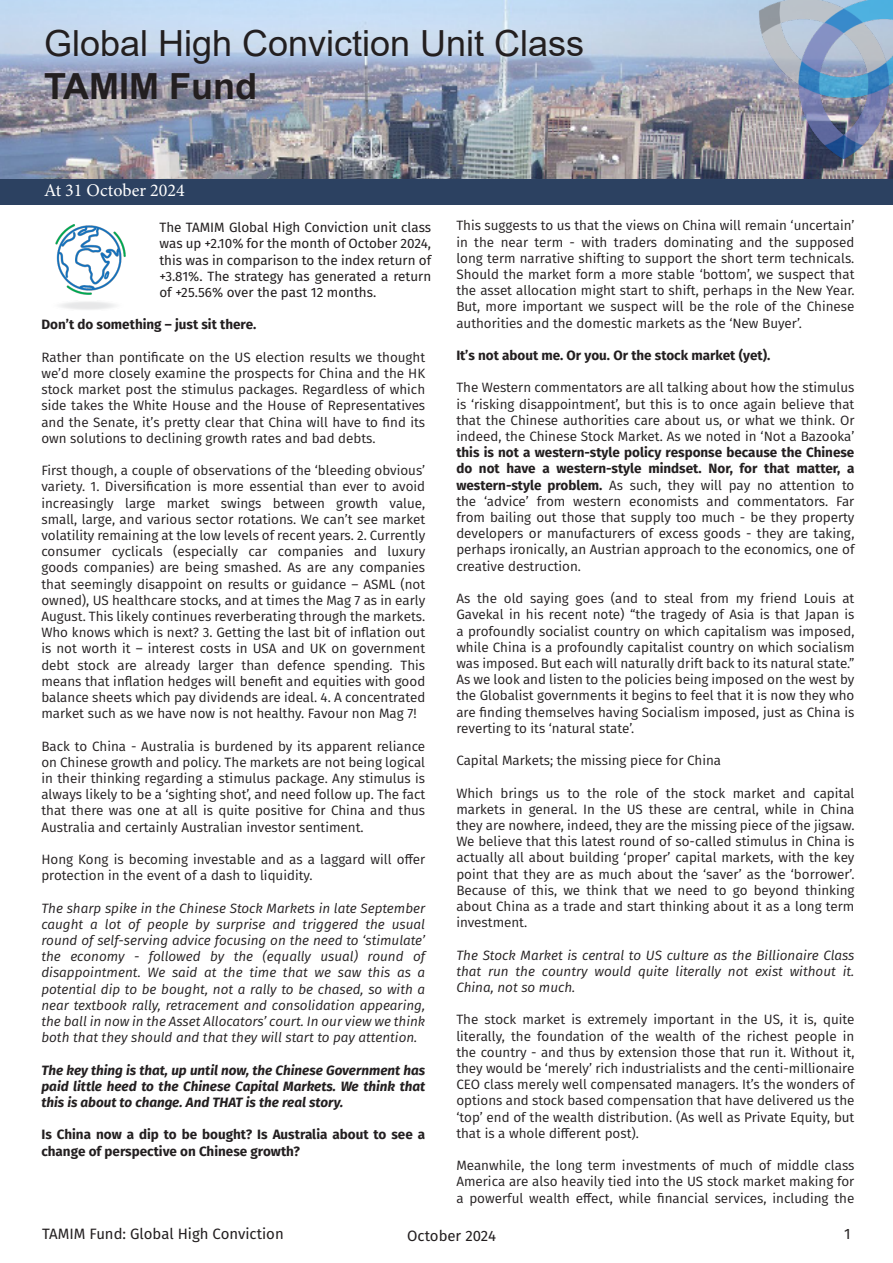
<style>
.page{position:relative;width:893px;height:1263px;background:#fff}
.page>*{position:absolute;margin:0;border:0;box-sizing:border-box;transform-origin:0 0}
.t1{font:36px "Arial";color:#231f20}
.t2{font:700 36px "Arial";color:#231f20}
.t3{font:18px "Minion Pro";color:#fff}
.t4{font:15px "Fira Sans";color:#231f20}
.t5{font:13.5px/16.2px "Fira Sans";color:#231f20;text-align:justify}
.t6{font:italic 13.5px/16.2px "Fira Sans";color:#231f20;text-align:justify}
.t7{font:13.5px/16.2px "Fira Sans";color:#231f20;text-align:justify}
.t8{font:700 13.5px/16.2px "Fira Sans";color:#231f20}
.t9{font:italic 700 13.5px/16.2px "Fira Sans";color:#231f20;text-align:justify}
.s1{font-weight:700}
</style>
<div class="page">
<img style="left:0;top:0;width:727px;height:179px">
<div style="left:0;top:179px;width:893px;height:26px;background:#2c4161"></div>
<img style="left:727px;top:0;width:166px;height:179px">
<img style="left:55px;top:225px;width:71px;height:85px">
<h1 class="t1" style="left:44px;top:19px;width:542px">Global High Conviction Unit Class</h1>
<h1 class="t2" style="left:44px;top:61px;width:215px">TAMIM Fund</h1>
<h2 class="t3" style="left:44px;top:178px;width:142px">At 31 October 2024</h2>
<p class="t7" style="left:159px;top:219px;width:273px">The TAMIM Global High Conviction unit class was up +2.10% for the month of October 2024, this was in comparison to the index return of +3.81%. The strategy has generated a return of +25.56% over the past 12 months.</p>
<p class="t8" style="left:41px;top:316px;width:216px">Don’t do something – just sit there.</p>
<p class="t5" style="left:41px;top:349px;width:385px">Rather than pontificate on the US election results we thought we’d more closely examine the prospects for China and the HK stock market post the stimulus packages. Regardless of which side takes the White House and the House of Representatives and the Senate, it’s pretty clear that China will have to find its own solutions to declining growth rates and bad debts.</p>
<p class="t5" style="left:41px;top:462px;width:385px">First though, a couple of observations of the ‘bleeding obvious’ variety. 1. Diversification is more essential than ever to avoid increasingly large market swings between growth value, small, large, and various sector rotations. We can’t see market volatility remaining at the low levels of recent years. 2. Currently consumer cyclicals (especially car companies and luxury goods companies) are being smashed. As are any companies that seemingly disappoint on results or guidance – ASML (not owned), US healthcare stocks, and at times the Mag 7 as in early August. This likely continues reverberating through the markets.<br>Who knows which is next? 3. Getting the last bit of inflation out is not worth it – interest costs in USA and UK on government debt stock are already larger than defence spending. This means that inflation hedges will benefit and equities with good balance sheets which pay dividends are ideal. 4. A concentrated market such as we have now is not healthy. Favour non Mag 7!</p>
<p class="t5" style="left:41px;top:737px;width:385px">Back to China - Australia is burdened by its apparent reliance on Chinese growth and policy. The markets are not being logical in their thinking regarding a stimulus package. Any stimulus is always likely to be a ‘sighting shot’, and need follow up. The fact that there was one at all is quite positive for China and thus Australia and certainly Australian investor sentiment.</p>
<p class="t5" style="left:41px;top:851px;width:385px">Hong Kong is becoming investable and as a laggard will offer protection in the event of a dash to liquidity.</p>
<p class="t6" style="left:41px;top:899px;width:385px">The sharp spike in the Chinese Stock Markets in late September caught a lot of people by surprise and triggered the usual round of self-serving advice focusing on the need to ‘stimulate’ the economy - followed by the (equally usual) round of disappointment. We said at the time that we saw this as a potential dip to be bought, not a rally to be chased, so with a near textbook rally, retracement and consolidation appearing, the ball in now in the Asset Allocators’ court. In our view we think both that they should and that they will start to pay attention.</p>
<p class="t9" style="left:41px;top:1062px;width:385px">The key thing is that, up until now, the Chinese Government has paid little heed to the Chinese Capital Markets. We think that this is about to change. And THAT is the real story.</p>
<p class="t8" style="left:41px;top:1126px;width:385px">Is China now a dip to be bought? Is Australia about to see a change of perspective on Chinese growth?</p>
<p class="t5" style="left:456px;top:217px;width:400px">This suggests to us that the views on China will remain ‘uncertain’ in the near term - with traders dominating and the supposed long term narrative shifting to support the short term technicals.<br>Should the market form a more stable ‘bottom’, we suspect that the asset allocation might start to shift, perhaps in the New Year.<br>But, more important we suspect will be the role of the Chinese authorities and the domestic markets as the ‘New Buyer’.</p>
<p class="t8" style="left:456px;top:346px;width:315px">It’s not about me. Or you. Or the stock market (yet).</p>
<p class="t5" style="left:456px;top:379px;width:400px">The Western commentators are all talking about how the stimulus is ‘risking disappointment’, but this is to once again believe that that the Chinese authorities care about us, or what we think. Or indeed, the Chinese Stock Market. As we noted in ‘Not a Bazooka’ <span class="s1">this is not a western-style policy response because the Chinese do not have a western-style mindset. Nor, for that matter, a western-style problem.</span> As such, they will pay no attention to the ‘advice’ from western economists and commentators. Far from bailing out those that supply too much - be they property developers or manufacturers of excess goods - they are taking, perhaps ironically, an Austrian approach to the economics, one of creative destruction.</p>
<p class="t5" style="left:456px;top:590px;width:400px">As the old saying goes (and to steal from my friend Louis at Gavekal in his recent note) “the tragedy of Asia is that Japan is a profoundly socialist country on which capitalism was imposed, while China is a profoundly capitalist country on which socialism was imposed. But each will naturally drift back to its natural state.”</p>
<p class="t5" style="left:456px;top:671px;width:400px">As we look and listen to the policies being imposed on the west by the Globalist governments it begins to feel that it is now they who are finding themselves having Socialism imposed, just as China is reverting to its ‘natural state’.</p>
<p class="t5" style="left:456px;top:752px;width:266px">Capital Markets; the missing piece for China</p>
<p class="t5" style="left:456px;top:784px;width:400px">Which brings us to the role of the stock market and capital markets in general. In the US these are central, while in China they are nowhere, indeed, they are the missing piece of the jigsaw.<br>We believe that this latest round of so-called stimulus in China is actually all about building ‘proper’ capital markets, with the key point that they are as much about the ‘saver’ as the ‘borrower’.<br>Because of this, we think that we need to go beyond thinking about China as a trade and start thinking about it as a long term investment.</p>
<p class="t6" style="left:456px;top:946px;width:400px">The Stock Market is central to US culture as the Billionaire Class that run the country would quite literally not exist without it.<br>China, not so much.</p>
<p class="t5" style="left:456px;top:1011px;width:400px">The stock market is extremely important in the US, it is, quite literally, the foundation of the wealth of the richest people in the country - and thus by extension those that run it. Without it, they would be ‘merely’ rich industrialists and the centi-millionaire CEO class merely well compensated managers. It’s the wonders of options and stock based compensation that have delivered us the ‘top’ end of the wealth distribution. (As well as Private Equity, but that is a whole different post).</p>
<p class="t5" style="left:456px;top:1157px;width:400px">Meanwhile, the long term investments of much of middle class America are also heavily tied into the US stock market making for a powerful wealth effect, while financial services, including the</p>
<p class="t4" style="left:42px;top:1222px;width:243px">TAMIM Fund: Global High Conviction</p>
<p class="t4" style="left:407px;top:1225px;width:90px">October 2024</p>
<p class="t4" style="left:844px;top:1222px;width:8px">1</p>
</div>
